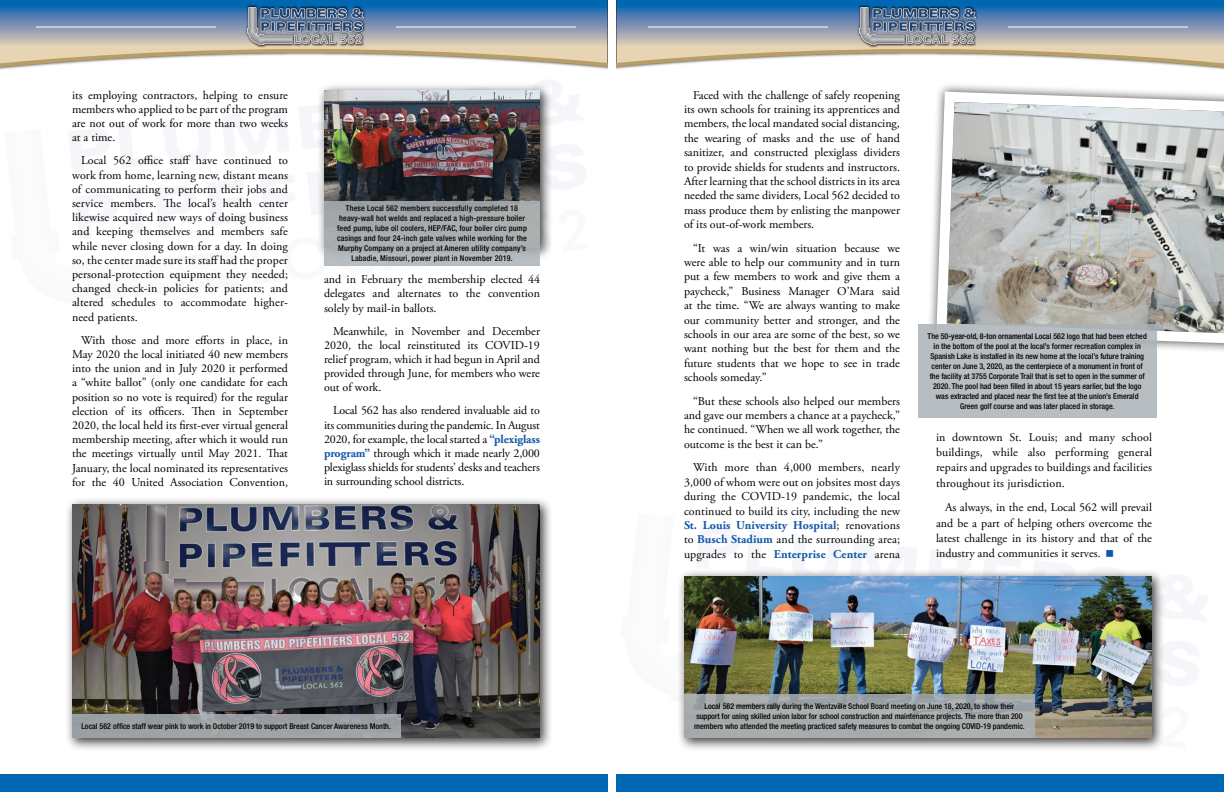
<style>
.page{position:relative;width:1224px;height:792px;background:#fff}
.page>*{position:absolute;margin:0;border:0;box-sizing:border-box;transform-origin:0 0}
.t1{font:12px/14.4px "Adobe Garamond Pro";color:#000;text-align:justify}
.t2{font:500 condensed 8px/10px "Helvetica Neue LT Std";color:#000;text-align:center}
.t3{font:500 condensed 8px/10px "Helvetica Neue LT Std";letter-spacing:.02em;color:#000;text-align:center}
.s1{font-weight:700;color:#1457a8}
</style>
<div class="page">
<svg style="left:0;top:0;width:608px;height:70px"></svg>
<hr style="left:36px;top:26px;width:180px;height:2px;background:#fff">
<hr style="left:396px;top:26px;width:180px;height:2px;background:#fff">
<img style="left:245px;top:4px;width:122px;height:44px">
<img style="left:248px;top:7px;width:115px;height:37px">
<svg style="left:616px;top:0;width:608px;height:70px"></svg>
<hr style="left:648px;top:26px;width:180px;height:2px;background:#fff">
<hr style="left:1008px;top:26px;width:180px;height:2px;background:#fff">
<img style="left:857px;top:4px;width:122px;height:44px">
<img style="left:860px;top:7px;width:115px;height:37px">
<div style="left:0;top:774px;width:608px;height:18px;background:#0068b2"></div>
<div style="left:616px;top:774px;width:608px;height:18px;background:#0068b2"></div>
<div style="left:65px;top:497px;width:489px;height:255px;background:#000;opacity:.75"></div>
<img style="left:72px;top:504px;width:468px;height:234px">
<div style="left:317px;top:83px;width:236px;height:178px;background:#000;opacity:.75"></div>
<img style="left:324px;top:90px;width:216px;height:111px">
<svg style="left:931px;top:86px;width:293px;height:263px;background:#babbb9"></svg>
<div style="left:72px;top:714px;width:328px;height:24px;background:#9ba0a3"></div>
<div style="left:324px;top:201px;width:216px;height:65px;background:linear-gradient(to bottom,#9da2a4,#b4babc)"></div>
<div style="left:677px;top:569px;width:488px;height:183px;background:#000;opacity:.75"></div>
<img style="left:684px;top:576px;width:468px;height:162px">
<svg style="left:684px;top:694px;width:351px;height:44px;background:#a5aaaa"></svg>
<div style="left:918px;top:324px;width:238px;height:94px;background:#b7bdc1"></div>
<p class="t1" style="left:72px;top:88px;width:218px">its employing contractors, helping to ensure members who applied to be part of the program are not out of work for more than two weeks at a time.</p>
<p class="t1" style="left:72px;top:154px;width:218px;text-indent:9px">Local 562 office staff have continued to work from home, learning new, distant means of communicating to perform their jobs and service members. The local’s health center likewise acquired new ways of doing business and keeping themselves and members safe while never closing down for a day. In doing so, the center made sure its staff had the proper personal-protection equipment they needed; changed check-in policies for patients; and altered schedules to accommodate higher&shy;need patients.</p>
<p class="t1" style="left:72px;top:333px;width:218px;text-indent:9px">With those and more efforts in place, in May 2020 the local initiated 40 new members into the union and in July 2020 it performed a “white ballot” (only one candidate for each position so no vote is required) for the regular election of its officers. Then in September 2020, the local held its first-ever virtual general membership meeting, after which it would run the meetings virtually until May 2021. That January, the local nominated its representatives for the 40 United Association Convention,</p>
<p class="t3" style="left:337px;top:203px;width:191px">These Local 562 members successfully completed 18 heavy-wall hot welds and replaced a high-pressure boiler feed pump, lube oil coolers, HEP/FAC, four boiler circ pump casings and four 24-inch gate valves while working for the Murphy Company on a project at Ameren utility company’s Labadie, Missouri, power plant in November 2019.</p>
<p class="t1" style="left:324px;top:273px;width:218px;line-height:14.1px">and in February the membership elected 44 delegates and alternates to the convention solely by mail-in ballots.</p>
<p class="t1" style="left:324px;top:324px;width:218px;line-height:14.1px;text-indent:9px">Meanwhile, in November and December 2020, the local reinstituted its COVID-19 relief program, which it had begun in April and provided through June, for members who were out of work.</p>
<p class="t1" style="left:324px;top:404px;width:217px;line-height:14.1px;text-indent:9px">Local 562 has also rendered invaluable aid to its communities during the pandemic. In August 2020, for example, the local started a <span class="s1">“plexiglass program”</span> through which it made nearly 2,000 plexiglass shields for students’ desks and teachers in surrounding school districts.</p>
<p class="t2" style="left:81px;top:721px;width:311px">Local 562 office staff wear pink to work in October 2019 to support Breast Cancer Awareness Month.</p>
<p class="t1" style="left:684px;top:88px;width:218px;text-indent:9px">Faced with the challenge of safely reopening its own schools for training its apprentices and members, the local mandated social distancing, the wearing of masks and the use of hand sanitizer, and constructed plexiglass dividers to provide shields for students and instructors.<br>After learning that the school districts in its area needed the same dividers, Local 562 decided to mass produce them by enlisting the manpower of its out-of-work members.</p>
<p class="t1" style="left:684px;top:241px;width:218px;text-indent:9px">“It was a win/win situation because we were able to help our community and in turn put a few members to work and give them a paycheck,” Business Manager O’Mara said at the time. “We are always wanting to make our community better and stronger, and the schools in our area are some of the best, so we want nothing but the best for them and the future students that we hope to see in trade schools someday.”</p>
<p class="t1" style="left:684px;top:394px;width:218px;text-indent:9px">“But these schools also helped our members and gave our members a chance at a paycheck,” he continued. “When we all work together, the outcome is the best it can be.”</p>
<p class="t1" style="left:684px;top:461px;width:218px;text-indent:9px">With more than 4,000 members, nearly 3,000 of whom were out on jobsites most days during the COVID-19 pandemic, the local continued to build its city, including the new <span class="s1">St. Louis University Hospital</span>; renovations to <span class="s1">Busch Stadium</span> and the surrounding area; upgrades to the <span class="s1">Enterprise Center</span> arena</p>
<p class="t2" style="left:928px;top:331px;width:221px">The 50-year-old, 8-ton ornamental Local 562 logo that had been etched in the bottom of the pool at the local’s former recreation complex in Spanish Lake is installed in its new home at the local’s future training center on June 3, 2020, as the centerpiece of a monument in front of the facility at 3755 Corporate Trail that is set to open in the summer of 2020. The pool had been filled in about 15 years earlier, but the logo was extracted and placed near the first tee at the union’s Emerald Green golf course and was later placed in storage.</p>
<p class="t1" style="left:936px;top:430px;width:218px;line-height:15.4px">in downtown St. Louis; and many school buildings, while also performing general repairs and upgrades to buildings and facilities throughout its jurisdiction.</p>
<p class="t1" style="left:936px;top:500px;width:217px;line-height:15.4px;text-indent:9px">As always, in the end, Local 562 will prevail and be a part of helping others overcome the latest challenge in its history and that of the industry and communities it serves.</p>
<p class="t2" style="left:694px;top:701px;width:332px">Local 562 members rally during the Wentzville School Board meeting on June 18, 2020, to show their support for using skilled union labor for school construction and maintenance projects. The more than 200 members who attended the meeting practiced safety measures to combat the ongoing COVID-19 pandemic.</p>
</div>
